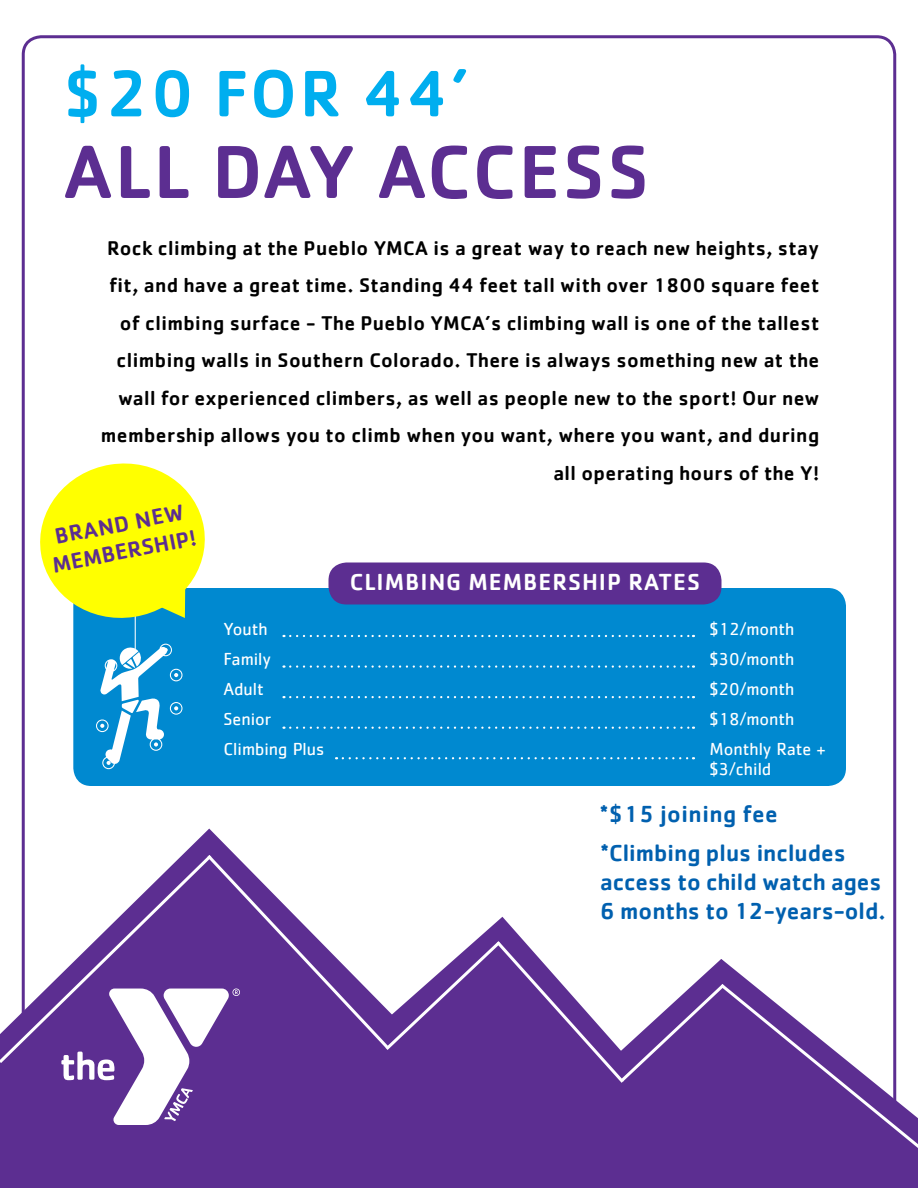
<style>
.page{position:relative;width:918px;height:1188px;background:#fff}
.page>*{position:absolute;margin:0;border:0;box-sizing:border-box;transform-origin:0 0}
.t1{font:500 77.7px "Cachet";letter-spacing:.03em;color:#5c2e91}
.t2{font:500 67.95px "Cachet";letter-spacing:.04em;color:#00aeef}
.t3{font:500 24px/28.8px "Cachet";color:#0060af}
.t4{font:500 24px "Cachet";letter-spacing:.04em;color:#fff}
.t5{font:500 24px "Cachet";letter-spacing:.02em;color:#0060af}
.t6{font:500 22.8px/27.5px "Cachet";color:#5c2e91;text-align:center}
.t7{font:500 20.55px/37.5px "Cachet";letter-spacing:.02em;color:#000;text-align:right}
.t8{font:18px/19.5px "Cachet";color:#fff}
</style>
<div class="page">
<div style="left:656px;top:1166px;width:229px;height:22px;background:#5c2e91"></div>
<svg style="left:0;top:829px;width:303px;height:359px;fill:#5c2e91"></svg>
<div style="left:303px;top:1166px;width:353px;height:22px;background:#5c2e91"></div>
<svg style="left:0;top:852px;width:61px;height:214px"></svg>
<svg style="left:61px;top:852px;width:857px;height:314px"></svg>
<div style="left:73px;top:588px;width:773px;height:198px;background:#0089d0;border-radius:18px"></div>
<svg style="left:40px;top:463px;width:165px;height:306px"></svg>
<div style="left:328px;top:562px;width:394px;height:42px;background:#5c2e91;border-radius:18px"></div>
<svg style="left:284px;top:635px;width:410px;height:2px"></svg>
<svg style="left:284px;top:665px;width:410px;height:3px"></svg>
<svg style="left:284px;top:696px;width:410px;height:2px"></svg>
<svg style="left:284px;top:727px;width:410px;height:2px"></svg>
<svg style="left:343px;top:757px;width:351px;height:2px"></svg>
<p class="t2" style="left:64px;top:52px;width:406px">$20 FOR 44’</p>
<p class="t1" style="left:64px;top:124px;width:587px">ALL DAY ACCESS</p>
<p class="t7" style="left:101px;top:228px;width:720px">Rock climbing at the Pueblo YMCA is a great way to reach new heights, stay fit, and have a great time. Standing 44 feet tall with over 1800 square feet of climbing surface - The Pueblo YMCA’s climbing wall is one of the tallest climbing walls in Southern Colorado. There is always something new at the wall for experienced climbers, as well as people new to the sport! Our new membership allows you to climb when you want, where you want, and during all operating hours of the Y!</p>
<p class="t6" style="left:45px;top:524px;width:148px;rotate:-11deg">BRAND NEW<br>MEMBERSHIP!</p>
<p class="t8" style="left:224px;top:619px;width:46px">Youth</p>
<p class="t8" style="left:224px;top:649px;width:49px">Family</p>
<p class="t8" style="left:224px;top:679px;width:42px">Adult</p>
<p class="t8" style="left:224px;top:709px;width:49px">Senior</p>
<p class="t8" style="left:224px;top:739px;width:102px">Climbing Plus</p>
<p class="t4" style="left:350px;top:567px;width:352px">CLIMBING MEMBERSHIP RATES</p>
<p class="t8" style="left:710px;top:619px;width:87px">$12/month</p>
<p class="t8" style="left:710px;top:649px;width:87px">$30/month</p>
<p class="t8" style="left:710px;top:679px;width:87px">$20/month</p>
<p class="t8" style="left:710px;top:709px;width:87px">$18/month</p>
<p class="t8" style="left:710px;top:739px;width:118px">Monthly Rate + $3/child</p>
<p class="t5" style="left:600px;top:799px;width:180px">*$15 joining fee</p>
<p class="t3" style="left:600px;top:838px;width:287px">*Climbing plus includes access to child watch ages<br>6 months to 12-years-old.</p>
</div>
